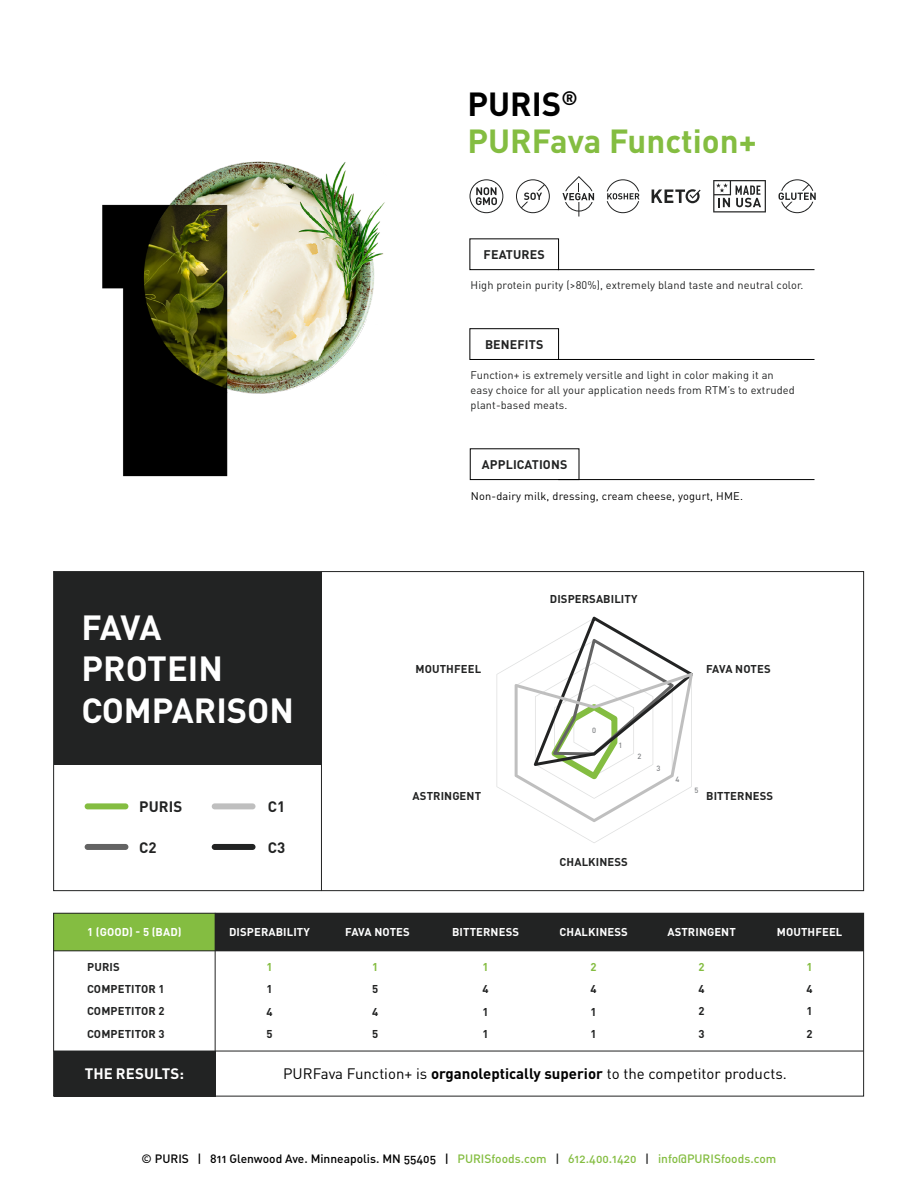
<style>
.page{position:relative;width:918px;height:1188px;background:#fff}
.page>*{position:absolute;margin:0;border:0;box-sizing:border-box;transform-origin:0 0}
.t1{font:700 34.5px/41.4px "DIN Pro";color:#fff}
.t2{font:700 33px/37.5px "DIN Pro";color:#84bd41}
.t3{font:15px "DIN Pro";color:#000}
.t4{font:700 15px "DIN Pro";letter-spacing:.01em;color:#222323}
.t5{font:700 15px "DIN Pro";letter-spacing:.01em;color:#fff}
.t6{font:700 12.45px "DIN Pro";letter-spacing:.01em;color:#222323}
.t7{font:12px "DIN Medium Alternate";color:#84bd41}
.t8{font:700 11.25px/22px "DIN Pro";letter-spacing:.01em;color:#222323;text-align:justify}
.t9{font:700 11.25px "DIN Pro";letter-spacing:.01em;color:#fff}
.t10{font:700 11.25px "DIN Pro";letter-spacing:-.01em;color:#fff}
.t11{font:700 11.25px "DIN Pro";letter-spacing:-.01em;color:#222323}
.t12{font:700 11.25px "DIN Pro";color:#84bd41}
.t13{font:11.1px/15.1px "DIN Pro";letter-spacing:.01em;color:#222323}
.t14{font:11.1px "DIN Pro";letter-spacing:.015em;color:#000}
.t15{font:500 7.5px "DIN Pro";color:#808285}
.s1{color:#000}
.s2{font-weight:700}
.s3{color:#222323}
</style>
<div class="page">
<img style="left:102px;top:161px;width:283px;height:316px">
<svg style="left:607px;top:179px;width:33px;height:34px"></svg>
<svg style="left:516px;top:179px;width:34px;height:34px"></svg>
<svg style="left:779px;top:179px;width:37px;height:34px"></svg>
<svg style="left:562px;top:176px;width:32px;height:41px"></svg>
<svg style="left:652px;top:189px;width:49px;height:14px"></svg>
<svg style="left:470px;top:179px;width:33px;height:34px"></svg>
<svg style="left:713px;top:180px;width:53px;height:32px"></svg>
<div style="left:54px;top:1051px;width:161px;height:45px;background:#222323"></div>
<div style="left:54px;top:913px;width:161px;height:38px;background:#84bd41"></div>
<div style="left:215px;top:913px;width:649px;height:38px;background:#222323"></div>
<div style="left:54px;top:572px;width:267px;height:192px;background:#222323"></div>
<svg style="left:496px;top:664px;width:134px;height:179px"></svg>
<svg style="left:515px;top:617px;width:178px;height:205px"></svg>
<div style="left:85px;top:803px;width:43px;height:6px;background:#84bd41;border-radius:3px"></div>
<div style="left:212px;top:803px;width:44px;height:6px;background:#bfbfbf;border-radius:3px"></div>
<div style="left:85px;top:844px;width:43px;height:6px;background:#636363;border-radius:3px"></div>
<div style="left:212px;top:844px;width:44px;height:6px;background:#222323;border-radius:3px"></div>
<div style="left:470px;top:328px;width:89px;height:32px;background:#fff;border:1px solid #000"></div>
<hr style="left:558px;top:359px;width:257px;height:1px;background:#000">
<div style="left:470px;top:238px;width:89px;height:32px;background:#fff;border:1px solid #000"></div>
<hr style="left:558px;top:269px;width:257px;height:1px;background:#000">
<div style="left:470px;top:448px;width:109px;height:32px;background:#fff;border:1px solid #000"></div>
<hr style="left:558px;top:479px;width:257px;height:1px;background:#000">
<hr style="left:321px;top:571px;width:1px;height:320px;background:#222323">
<div style="left:53px;top:913px;width:811px;height:183px;border:1px solid #222323"></div>
<hr style="left:215px;top:913px;width:1px;height:183px;background:#222323">
<hr style="left:53px;top:950px;width:811px;height:1px;background:#222323">
<hr style="left:53px;top:1051px;width:811px;height:1px;background:#222323">
<h2 class="t2" style="left:468px;top:84px;width:291px"><span class="s1">PURIS</span><sup>®<br></sup>PURFava Function+</h2>
<p class="t6" style="left:484px;top:246px;width:63px">FEATURES</p>
<p class="t13" style="left:471px;top:277px;width:334px">High protein purity (&gt;80%), extremely bland taste and neutral color.</p>
<p class="t6" style="left:485px;top:336px;width:60px">BENEFITS</p>
<p class="t13" style="left:471px;top:367px;width:326px">Function+ is extremely versitle and light in color making it an easy choice for all your application needs from RTM’s to extruded plant-based meats.</p>
<p class="t6" style="left:482px;top:456px;width:87px">APPLICATIONS</p>
<p class="t14" style="left:471px;top:489px;width:274px">Non-dairy milk, dressing, cream cheese, yogurt, HME.</p>
<h1 class="t1" style="left:82px;top:605px;width:214px">FAVA<br>PROTEIN<br>COMPARISON</h1>
<h3 class="t4" style="left:139px;top:796px;width:45px">PURIS</h3>
<h3 class="t4" style="left:268px;top:796px;width:19px">C1</h3>
<h3 class="t4" style="left:139px;top:837px;width:19px">C2</h3>
<h3 class="t4" style="left:268px;top:837px;width:19px">C3</h3>
<p class="t9" style="left:87px;top:924px;width:96px">1 (GOOD) - 5 (BAD)</p>
<p class="t8" style="left:87px;top:956px;width:79px;text-align:left">PURIS<br>COMPETITOR 1<br>COMPETITOR 2<br>COMPETITOR 3</p>
<p class="t9" style="left:229px;top:924px;width:82px">DISPERABILITY</p>
<p class="t12" style="left:266px;top:960px;width:8px">1</p>
<p class="t8" style="left:266px;top:978px;width:8px">1<br>4<br>5</p>
<p class="t8" style="left:550px;top:588px;width:89px">DISPERSABILITY</p>
<p class="t8" style="left:416px;top:657px;width:67px">MOUTHFEEL</p>
<p class="t11" style="left:706px;top:661px;width:66px">FAVA NOTES</p>
<p class="t15" style="left:592px;top:725px;width:5px">0</p>
<p class="t15" style="left:618px;top:740px;width:5px">1</p>
<p class="t15" style="left:637px;top:752px;width:5px">2</p>
<p class="t15" style="left:657px;top:763px;width:5px">3</p>
<p class="t15" style="left:676px;top:774px;width:5px">4</p>
<p class="t15" style="left:695px;top:785px;width:5px">5</p>
<p class="t8" style="left:413px;top:785px;width:70px">ASTRINGENT</p>
<p class="t8" style="left:706px;top:785px;width:68px">BITTERNESS</p>
<p class="t8" style="left:559px;top:851px;width:70px">CHALKINESS</p>
<p class="t10" style="left:345px;top:924px;width:66px">FAVA NOTES</p>
<p class="t9" style="left:452px;top:924px;width:68px">BITTERNESS</p>
<p class="t9" style="left:559px;top:924px;width:70px">CHALKINESS</p>
<p class="t9" style="left:667px;top:924px;width:70px">ASTRINGENT</p>
<p class="t9" style="left:777px;top:924px;width:67px">MOUTHFEEL</p>
<p class="t12" style="left:372px;top:960px;width:8px">1</p>
<p class="t8" style="left:372px;top:978px;width:8px">5<br>4<br>5</p>
<p class="t12" style="left:483px;top:960px;width:8px">1</p>
<p class="t8" style="left:483px;top:978px;width:8px">4<br>1<br>1</p>
<p class="t12" style="left:591px;top:960px;width:8px">2</p>
<p class="t8" style="left:591px;top:978px;width:8px">4<br>1<br>1</p>
<p class="t12" style="left:699px;top:960px;width:8px">2</p>
<p class="t8" style="left:699px;top:978px;width:8px">4<br>2<br>3</p>
<p class="t12" style="left:807px;top:960px;width:8px">1</p>
<p class="t8" style="left:807px;top:978px;width:8px">4<br>1<br>2</p>
<h3 class="t5" style="left:85px;top:1064px;width:101px">THE RESULTS:</h3>
<h3 class="t3" style="left:283px;top:1064px;width:505px">PURFava Function+ is <span class="s2">organoleptically superior</span> to the competitor products.</h3>
<p class="t7" style="left:142px;top:1151px;width:636px"><span class="s1">© PURIS | 811 Glenwood Ave. Minneapolis. MN 55405 |</span> PURISfoods.com <span class="s3">|</span> 612.400.1420 <span class="s3">|</span> info@PURISfoods.com</p>
</div>
